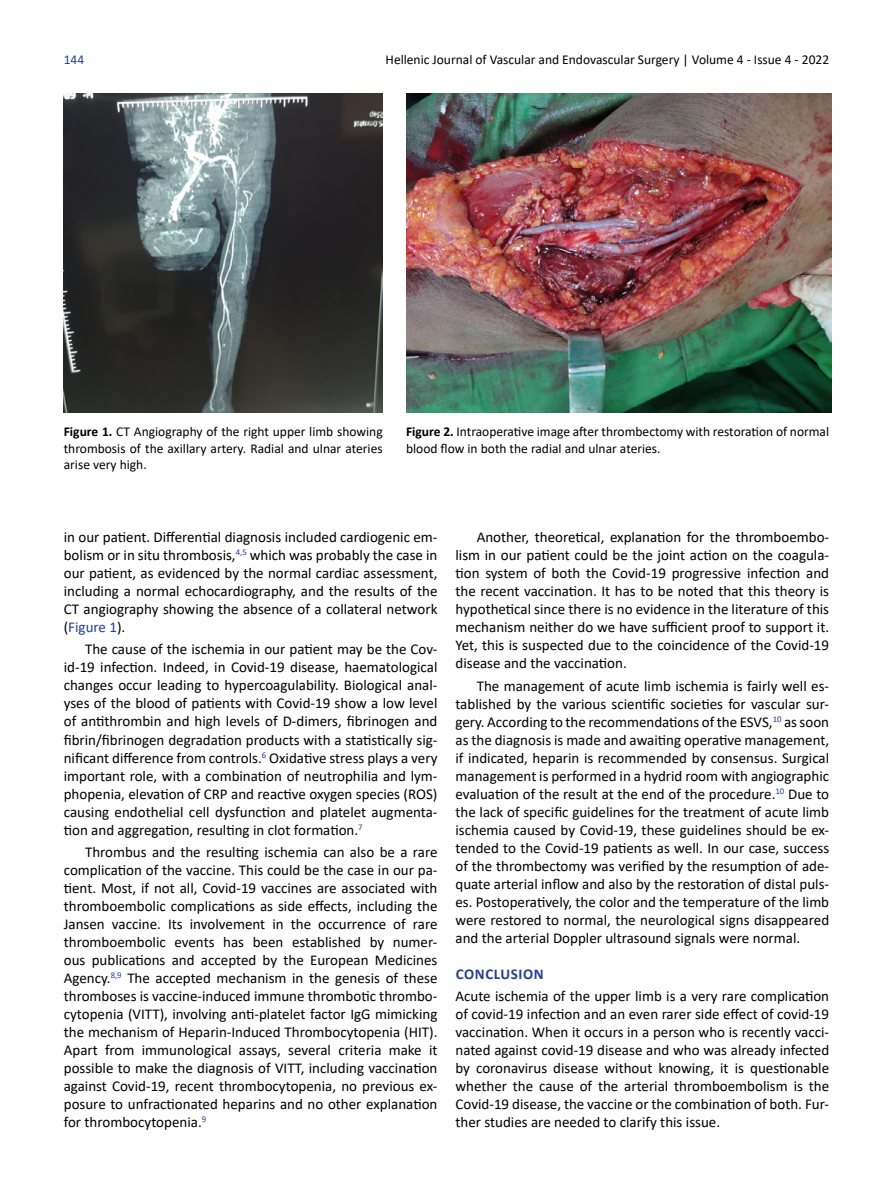
<style>
.page{position:relative;width:893px;height:1191px;background:#fff}
.page>*{position:absolute;margin:0;border:0;box-sizing:border-box;transform-origin:0 0}
.t1{font:15px/18px "Calibri";color:#000;text-align:justify}
.t2{font:700 15px "Calibri";letter-spacing:.04em;color:#25408f}
.t3{font:13.5px/16.2px "Calibri";color:#000;text-align:justify}
.t4{font:13.5px "Calibri";color:#25408f}
.s1{font-weight:700}
.s2{color:#25408f}
</style>
<div class="page">
<img style="left:64px;top:94px;width:319px;height:318px">
<img style="left:406px;top:94px;width:425px;height:318px">
<p class="t4" style="left:64px;top:50px;width:22px">144</p>
<p class="t3" style="left:386px;top:51px;width:445px">Hellenic Journal of Vascular and Endovascular Surgery | Volume 4 - Issue 4 - 2022</p>
<p class="t3" style="left:64px;top:423px;width:320px"><span class="s1">Figure 1.</span> CT Angiography of the right upper limb showing thrombosis of the axillary artery. Radial and ulnar ateries arise very high.</p>
<p class="t3" style="left:406px;top:423px;width:425px"><span class="s1">Figure 2.</span> Intraoperative image after thrombectomy with restoration of normal blood flow in both the radial and ulnar ateries.</p>
<p class="t1" style="left:64px;top:527px;width:375px">in our patient. Differential diagnosis included cardiogenic em&shy;bolism or in situ thrombosis,<sup>4,5</sup> which was probably the case in our patient, as evidenced by the normal cardiac assessment, including a normal echocardiography, and the results of the CT angiography showing the absence of a collateral network (<span class="s2">Figure 1</span>).</p>
<p class="t1" style="left:64px;top:640px;width:375px;text-indent:21px">The cause of the ischemia in our patient may be the Cov&shy;id-19 infection. Indeed, in Covid-19 disease, haematological changes occur leading to hypercoagulability. Biological anal&shy;yses of the blood of patients with Covid-19 show a low level of antithrombin and high levels of D-dimers, fibrinogen and fibrin/fibrinogen degradation products with a statistically sig&shy;nificant difference from controls.<sup>6</sup> Oxidative stress plays a very important role, with a combination of neutrophilia and lym&shy;phopenia, elevation of CRP and reactive oxygen species (ROS) causing endothelial cell dysfunction and platelet augmenta&shy;tion and aggregation, resulting in clot formation.<sup>7</sup></p>
<p class="t1" style="left:64px;top:842px;width:375px;text-indent:21px">Thrombus and the resulting ischemia can also be a rare complication of the vaccine. This could be the case in our pa&shy;tient. Most, if not all, Covid-19 vaccines are associated with thromboembolic complications as side effects, including the Jansen vaccine. Its involvement in the occurrence of rare thromboembolic events has been established by numer&shy;ous publications and accepted by the European Medicines Agency.<sup>8,9</sup> The accepted mechanism in the genesis of these thromboses is vaccine-induced immune thrombotic thrombo&shy;cytopenia (VITT), involving anti-platelet factor IgG mimicking the mechanism of Heparin-Induced Thrombocytopenia (HIT).<br>Apart from immunological assays, several criteria make it possible to make the diagnosis of VITT, including vaccination against Covid-19, recent thrombocytopenia, no previous ex&shy;posure to unfractionated heparins and no other explanation for thrombocytopenia.<sup>9</sup></p>
<p class="t1" style="left:455px;top:527px;width:375px;text-indent:21px">Another, theoretical, explanation for the thromboembo&shy;lism in our patient could be the joint action on the coagula&shy;tion system of both the Covid-19 progressive infection and the recent vaccination. It has to be noted that this theory is hypothetical since there is no evidence in the literature of this mechanism neither do we have sufficient proof to support it.<br>Yet, this is suspected due to the coincidence of the Covid-19 disease and the vaccination.</p>
<p class="t1" style="left:455px;top:676px;width:375px;text-indent:21px">The management of acute limb ischemia is fairly well es&shy;tablished by the various scientific societies for vascular sur&shy;gery. According to the recommendations of the ESVS,<sup>10</sup> as soon as the diagnosis is made and awaiting operative management, if indicated, heparin is recommended by consensus. Surgical management is performed in a hydrid room with angiographic evaluation of the result at the end of the procedure.<sup>10</sup> Due to the lack of specific guidelines for the treatment of acute limb ischemia caused by Covid-19, these guidelines should be ex&shy;tended to the Covid-19 patients as well. In our case, success of the thrombectomy was verified by the resumption of ade&shy;quate arterial inflow and also by the restoration of distal puls&shy;es. Postoperatively, the color and the temperature of the limb were restored to normal, the neurological signs disappeared and the arterial Doppler ultrasound signals were normal.</p>
<p class="t2" style="left:456px;top:963px;width:89px">CONCLUSION</p>
<p class="t1" style="left:455px;top:986px;width:375px">Acute ischemia of the upper limb is a very rare complication of covid-19 infection and an even rarer side effect of covid-19 vaccination. When it occurs in a person who is recently vacci&shy;nated against covid-19 disease and who was already infected by coronavirus disease without knowing, it is questionable whether the cause of the arterial thromboembolism is the Covid-19 disease, the vaccine or the combination of both. Fur&shy;ther studies are needed to clarify this issue.</p>
</div>
